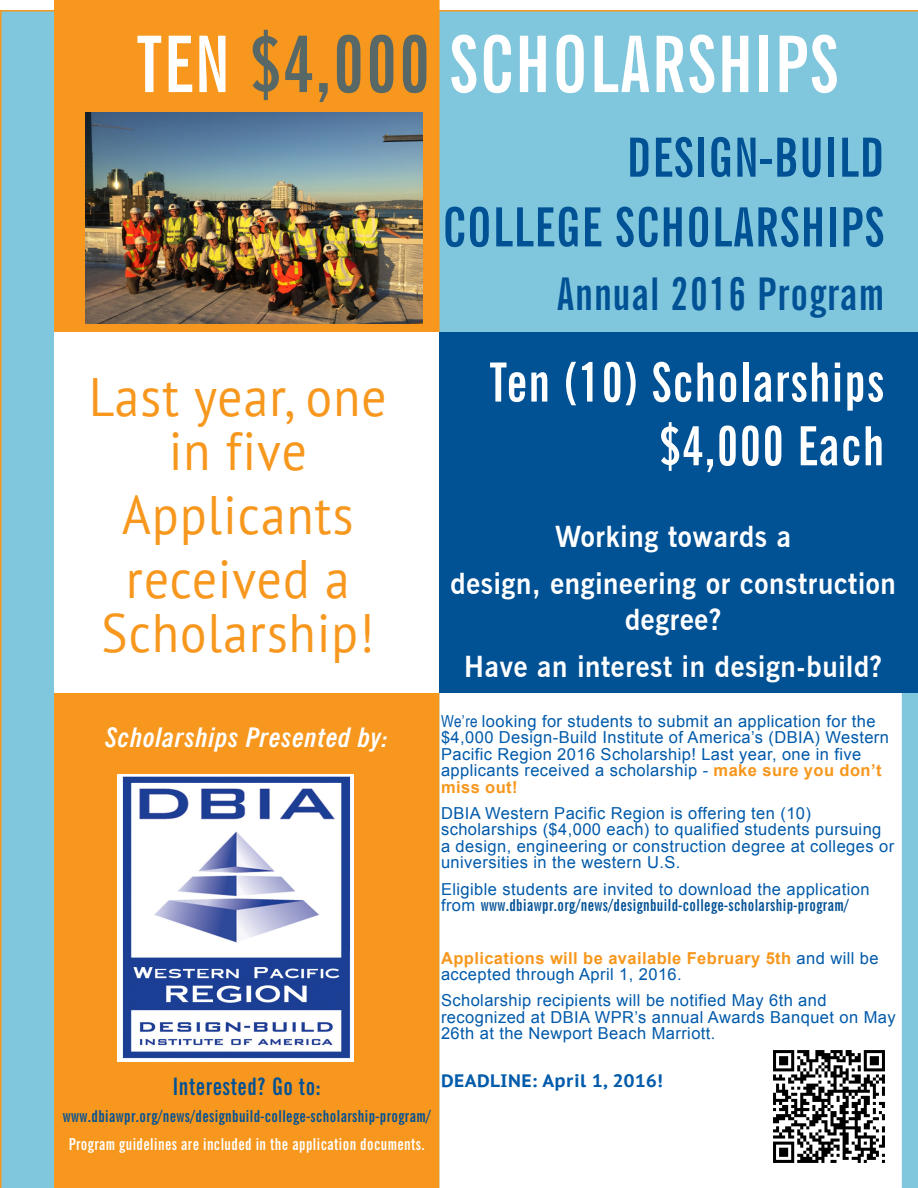
<style>
.page{position:relative;width:918px;height:1188px;background:#fff}
.page>*{position:absolute;margin:0;border:0;box-sizing:border-box;transform-origin:0 0}
.Bulleted_Text{font:700 extra-condensed 78px "News Gothic BT";letter-spacing:.025em;color:#fff}
.Bulleted_Text-2{font:54px/54px "PT Sans";letter-spacing:.025em;color:#f7971d;text-align:center;scale:.91 1}
.Bulleted_Text-3{font:700 extra-condensed 54px "News Gothic BT";letter-spacing:.025em;color:#015195}
.Bulleted_Text-4{font:700 extra-condensed 54px "News Gothic BT";letter-spacing:.025em;color:#fff}
.Bulleted_Text-5{font:700 extra-condensed 45px "News Gothic BT";letter-spacing:.025em;color:#015195}
.Bulleted_Text-6{font:700 28.95px/36px "News Gothic BT";letter-spacing:.025em;color:#fff;text-align:center;scale:.96 1}
.Bulleted_Text-7{font:italic 700 condensed 27px "News Gothic BT";letter-spacing:.025em;color:#fff}
.Bulleted_Text-8{font:700 extra-condensed 24px "News Gothic BT";letter-spacing:.025em;color:#015195}
.Bulleted_Text-9{font:700 18px "PT Sans Caption";letter-spacing:.025em;color:#015aaa}
.Bulleted_Text-10{font:16.5px/16.5px "Arial";letter-spacing:.025em;color:#015aaa}
.Bulleted_Text-11{font:700 extra-condensed 16.5px/16.5px "News Gothic BT";letter-spacing:.025em;color:#015195}
.Bulleted_Text-12{font:700 16.5px/16.5px "Arial";letter-spacing:.025em;color:#f7971d}
.Bulleted_Text-13{font:700 extra-condensed 16.5px "News Gothic BT";letter-spacing:.025em;color:#fff}
.s1{color:#586867}
.s2{font-family:"Arial Narrow"}
.s3{font-weight:700;color:#f7971d}
.s4{font-family:"Arial";font-weight:400;font-stretch:normal;color:#015aaa}
.s5{font-weight:400;color:#015aaa}
</style>
<div class="page">
<div style="left:0;top:10px;width:918px;height:1178px;background:#80c7de"></div>
<div style="left:55px;top:1px;width:384px;height:1186px;background:#f7971d"></div>
<div style="left:440px;top:685px;width:461px;height:503px;background:#fff"></div>
<div style="left:432px;top:333px;width:486px;height:360px;background:#015195"></div>
<div style="left:54px;top:333px;width:384px;height:360px;background:#fff"></div>
<img style="left:85px;top:112px;width:337px;height:212px">
<img style="left:773px;top:1050px;width:112px;height:113px">
<img style="left:118px;top:774px;width:235px;height:288px">
<p class="Bulleted_Text" style="left:137px;top:17px;width:703px">TEN <span class="s1">$4,000</span> SCHOLARSHIPS</p>
<p class="Bulleted_Text-3" style="left:627px;top:125px;width:259px">DESIGN-BUILD</p>
<p class="Bulleted_Text-3" style="left:443px;top:194px;width:443px">COLLEGE SCHOLARSHIPS</p>
<p class="Bulleted_Text-5" style="left:557px;top:267px;width:329px">Annual 2016 Program</p>
<p class="Bulleted_Text-2" style="left:89px;top:369px;width:328px">Last year, one in five</p>
<p class="Bulleted_Text-2" style="left:122px;top:487px;width:256px">Applicants</p>
<p class="Bulleted_Text-2" style="left:101px;top:551px;width:301px">received a<br>Scholarship!</p>
<p class="Bulleted_Text-4" style="left:490px;top:350px;width:396px">Ten (10) Scholarships</p>
<p class="Bulleted_Text-4" style="left:659px;top:413px;width:227px">$4,000 Each</p>
<p class="Bulleted_Text-6" style="left:555px;top:518px;width:248px">Working towards a</p>
<p class="Bulleted_Text-6" style="left:450px;top:565px;width:466px">design, engineering or construction degree?</p>
<p class="Bulleted_Text-6" style="left:464px;top:649px;width:437px">Have an interest in design-build?</p>
<p class="Bulleted_Text-7" style="left:105px;top:721px;width:285px">Scholarships Presented by:</p>
<p class="Bulleted_Text-8" style="left:173px;top:1072px;width:149px">Interested? Go to:</p>
<p class="Bulleted_Text-11" style="left:63px;top:1108px;width:370px">www.dbiawpr.org/news/designbuild-college-scholarship-program/</p>
<p class="Bulleted_Text-13" style="left:69px;top:1134px;width:358px">Program guidelines are included in the application documents.</p>
<p class="Bulleted_Text-10" style="left:441px;top:713px;width:449px"><span class="s2">We’re</span> looking for students to submit an application for the $4,000 Design-Build Institute of America’s (DBIA) Western Pacific Region 2016 Scholarship! Last year, one in five applicants received a scholarship - <span class="s3">make sure you don’t miss out!</span></p>
<p class="Bulleted_Text-10" style="left:441px;top:805px;width:455px">DBIA Western Pacific Region is offering ten (10) scholarships ($4,000 each) to qualified students pursuing a design, engineering or construction degree at colleges or universities in the western U.S.</p>
<p class="Bulleted_Text-11" style="left:441px;top:880px;width:430px"><span class="s4">Eligible students are invited to download the application from</span> www.dbiawpr.org/news/designbuild-college-scholarship-program/</p>
<p class="Bulleted_Text-12" style="left:441px;top:950px;width:439px">Applications will be available February 5th <span class="s5">and will be accepted through April 1, 2016.</span></p>
<p class="Bulleted_Text-10" style="left:441px;top:992px;width:456px">Scholarship recipients will be notified May 6th and recognized at DBIA WPR’s annual Awards Banquet on May<br>26th at the Newport Beach Marriott.</p>
<p class="Bulleted_Text-9" style="left:441px;top:1069px;width:223px">DEADLINE: April 1, 2016!</p>
</div>
